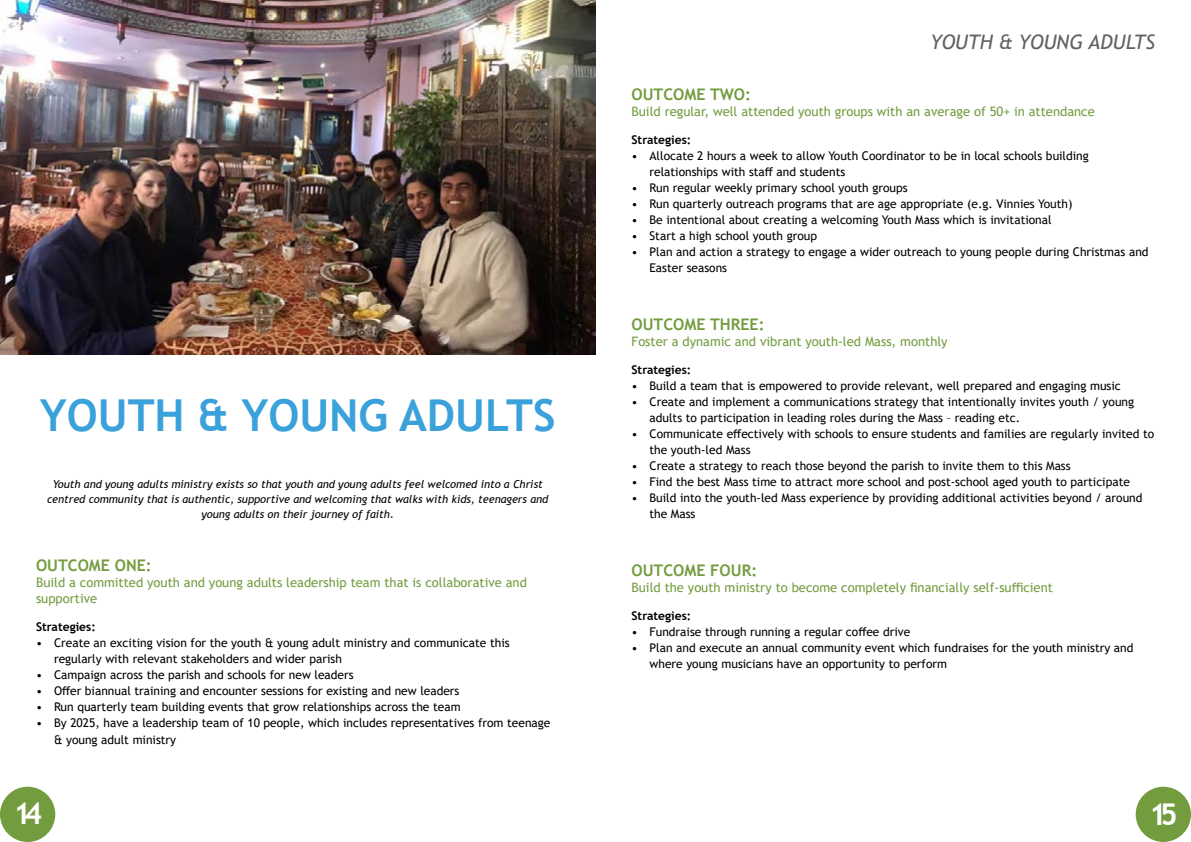
<style>
.page{position:relative;width:1191px;height:842px;background:#fff}
.page>*{position:absolute;margin:0;border:0;box-sizing:border-box;transform-origin:0 0}
.t1{font:700 44px "Trebuchet MS";color:#3aa1da}
.t2{font:700 30px "Trebuchet MS";color:#fff}
.t3{font:italic 20px "Trebuchet MS";color:#616261}
.t4{font:700 16px "Trebuchet MS";color:#739c3f}
.t5{font:13px/15.6px "Trebuchet MS";color:#739c3f}
.t6{font:12px/16px "Trebuchet MS";color:#000}
.t7{font:700 12px "Trebuchet MS";color:#000}
.t8{font:italic 11px/15px "Trebuchet MS";color:#000;text-align:center}
</style>
<div class="page">
<div style="left:0;top:787px;width:55px;height:55px;background:#739c3f;border-radius:50%"></div>
<img style="left:0;top:0;width:595px;height:354px">
<div style="left:1135px;top:787px;width:56px;height:55px;background:#739c3f;border-radius:50%"></div>
<h1 class="t1" style="left:40px;top:388px;width:517px">YOUTH &amp; YOUNG ADULTS</h1>
<p class="t8" style="left:47px;top:477px;width:502px">Youth and young adults ministry exists so that youth and young adults feel welcomed into a Christ centred community that is authentic, supportive and welcoming that walks with kids, teenagers and young adults on their journey of faith.</p>
<h3 class="t4" style="left:36px;top:556px;width:117px">OUTCOME ONE:</h3>
<p class="t5" style="left:36px;top:574px;width:492px">Build a committed youth and young adults leadership team that is collaborative and supportive</p>
<p class="t7" style="left:36px;top:620px;width:61px">Strategies:</p>
<p class="t6" style="left:54px;top:635px;width:457px;text-indent:-18px">• Create an exciting vision for the youth &amp; young adult ministry and communicate this regularly with relevant stakeholders and wider parish</p>
<p class="t6" style="left:36px;top:667px;width:319px">• Campaign across the parish and schools for new leaders</p>
<p class="t6" style="left:36px;top:683px;width:425px">• Offer biannual training and encounter sessions for existing and new leaders</p>
<p class="t6" style="left:36px;top:699px;width:426px">• Run quarterly team building events that grow relationships across the team</p>
<p class="t6" style="left:54px;top:714px;width:498px;line-height:17px;text-indent:-18px">• By 2025, have a leadership team of 10 people, which includes representatives from teenage &amp; young adult ministry</p>
<h2 class="t2" style="left:13px;top:795px;width:30px">14</h2>
<h3 class="t3" style="left:930px;top:30px;width:226px">YOUTH &amp; YOUNG ADULTS</h3>
<h3 class="t4" style="left:631px;top:84px;width:121px">OUTCOME TWO:</h3>
<p class="t5" style="left:631px;top:103px;width:465px">Build regular, well attended youth groups with an average of 50+ in attendance</p>
<p class="t7" style="left:631px;top:133px;width:61px">Strategies:</p>
<p class="t6" style="left:649px;top:148px;width:441px;text-indent:-18px">• Allocate 2 hours a week to allow Youth Coordinator to be in local schools building relationships with staff and students</p>
<p class="t6" style="left:631px;top:180px;width:278px">• Run regular weekly primary school youth groups</p>
<p class="t6" style="left:631px;top:196px;width:442px">• Run quarterly outreach programs that are age appropriate (e.g. Vinnies Youth)</p>
<p class="t6" style="left:631px;top:212px;width:422px">• Be intentional about creating a welcoming Youth Mass which is invitational</p>
<p class="t6" style="left:631px;top:228px;width:187px">• Start a high school youth group</p>
<p class="t6" style="left:649px;top:244px;width:500px;text-indent:-18px">• Plan and action a strategy to engage a wider outreach to young people during Christmas and<br>Easter seasons</p>
<h3 class="t4" style="left:631px;top:314px;width:135px">OUTCOME THREE:</h3>
<p class="t5" style="left:631px;top:333px;width:318px">Foster a dynamic and vibrant youth-led Mass, monthly</p>
<p class="t7" style="left:631px;top:363px;width:61px">Strategies:</p>
<p class="t6" style="left:631px;top:378px;width:491px">• Build a team that is empowered to provide relevant, well prepared and engaging music</p>
<p class="t6" style="left:649px;top:394px;width:486px;text-indent:-18px">• Create and implement a communications strategy that intentionally invites youth / young adults to participation in leading roles during the Mass – reading etc.</p>
<p class="t6" style="left:649px;top:426px;width:506px;text-indent:-18px">• Communicate effectively with schools to ensure students and families are regularly invited to the youth-led Mass</p>
<p class="t6" style="left:631px;top:458px;width:441px">• Create a strategy to reach those beyond the parish to invite them to this Mass</p>
<p class="t6" style="left:631px;top:474px;width:500px">• Find the best Mass time to attract more school and post-school aged youth to participate</p>
<p class="t6" style="left:649px;top:490px;width:494px;text-indent:-18px">• Build into the youth-led Mass experience by providing additional activities beyond / around the Mass</p>
<h3 class="t4" style="left:631px;top:560px;width:127px">OUTCOME FOUR:</h3>
<p class="t5" style="left:631px;top:579px;width:423px">Build the youth ministry to become completely financially self-sufficient</p>
<p class="t7" style="left:631px;top:609px;width:61px">Strategies:</p>
<p class="t6" style="left:631px;top:624px;width:280px">• Fundraise through running a regular coffee drive</p>
<p class="t6" style="left:649px;top:640px;width:485px;text-indent:-18px">• Plan and execute an annual community event which fundraises for the youth ministry and where young musicians have an opportunity to perform</p>
<h2 class="t2" style="left:1149px;top:796px;width:30px">15</h2>
</div>
